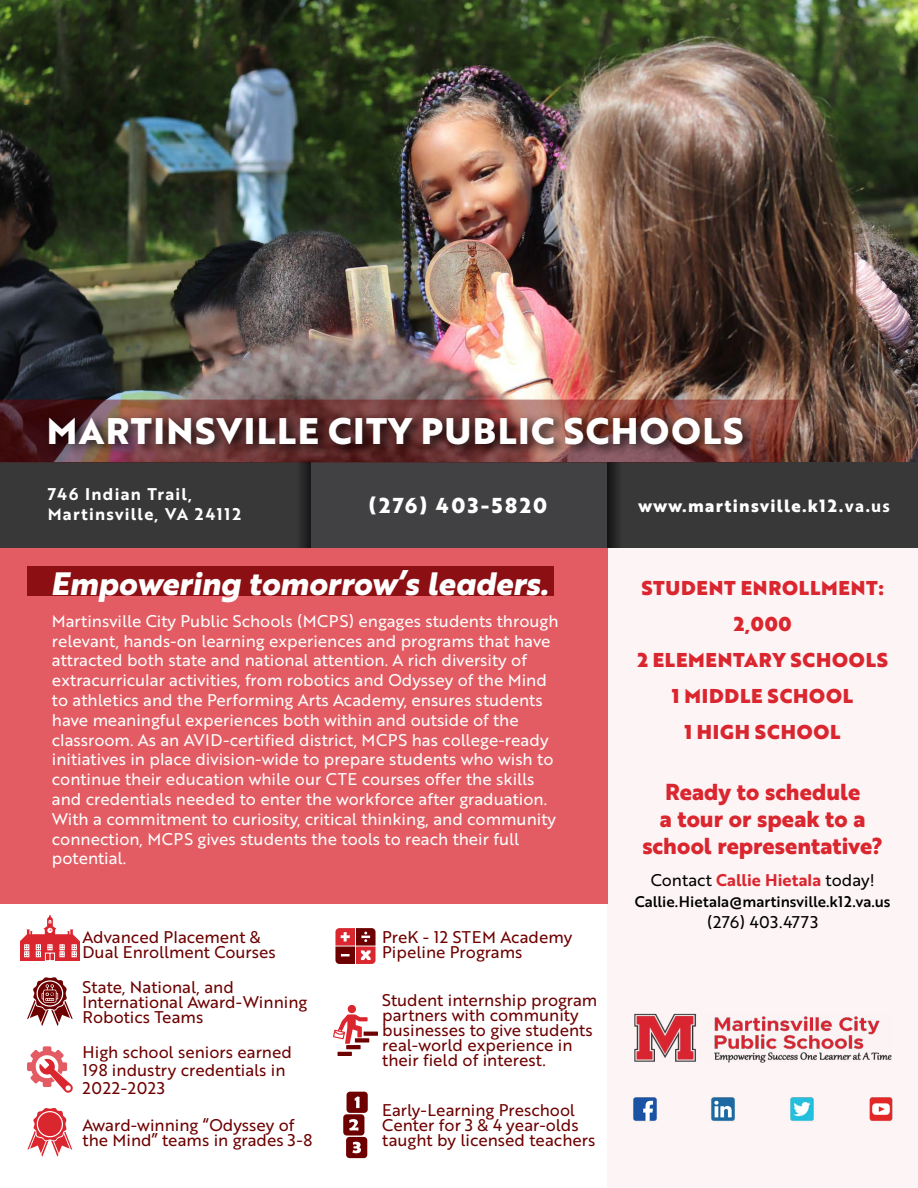
<style>
.page{position:relative;width:918px;height:1188px;background:#fff}
.page>*{position:absolute;margin:0;border:0;box-sizing:border-box;transform-origin:0 0}
.t1{font:700 36px "Brother 1816 Extra";letter-spacing:.04em;color:#fff}
.t2{font:31.5px "Brother 1816 Extra Bold Italic";color:#fff}
.t3{font:700 22.5px/27px "Brother 1816 Extra";color:#da262f;text-align:center}
.t4{font:700 21px "Brother 1816 Extra";letter-spacing:.11em;color:#fff}
.t5{font:19.5px/36px "Brother 1816 Black";letter-spacing:.04em;color:#da262f;text-align:center}
.t6{font:700 17.25px "Brother 1816 Extra";letter-spacing:.075em;color:#fff}
.t7{font:16.5px/19.8px "Brother 1816 Regular";color:#fff}
.t8{font:16.5px/15px "Brother 1816 Regular";color:#6d0001}
.t9{font:16.5px/19.8px "Brother 1816 Bold";letter-spacing:.075em;color:#fff}
.t10{font:16.5px "Brother 1816 Regular";letter-spacing:.005em;color:#000}
.t11{font:16.5px "Brother 1816 Regular";letter-spacing:.04em;color:#000}
.t12{font:15px "Brother 1816 Medium";color:#000}
.s1{font-family:"Myriad Pro"}
.s2{font-family:"Brother 1816 Bold";color:#da262f}
</style>
<div class="page">
<img style="left:0;top:0;width:918px;height:463px">
<div style="left:608px;top:548px;width:310px;height:640px;background:#fdf4f5"></div>
<div style="left:0;top:548px;width:608px;height:356px;background:#e35c63"></div>
<div style="left:0;top:463px;width:310px;height:85px;background:#383839"></div>
<div style="left:608px;top:463px;width:310px;height:85px;background:#383839"></div>
<div style="left:27px;top:566px;width:527px;height:30px;background:#8c0f14"></div>
<svg style="left:0;top:400px;width:799px;height:63px;background:#733b39"></svg>
<div style="left:46px;top:412px;width:710px;height:44px;background:#000;opacity:.75"></div>
<img style="left:633px;top:1097px;width:24px;height:24px">
<img style="left:711px;top:1097px;width:24px;height:24px">
<img style="left:790px;top:1097px;width:24px;height:24px">
<img style="left:869px;top:1097px;width:24px;height:24px">
<img style="left:634px;top:1013px;width:258px;height:50px">
<svg style="left:335px;top:928px;width:41px;height:36px"></svg>
<div style="left:347px;top:1092px;width:21px;height:21px;background:#6d0001;border-radius:3px"></div>
<svg style="left:355px;top:1096px;width:5px;height:12px"></svg>
<div style="left:343px;top:1114px;width:21px;height:22px;background:#6d0001;border-radius:3px"></div>
<svg style="left:349px;top:1119px;width:10px;height:12px"></svg>
<div style="left:346px;top:1137px;width:21px;height:21px;background:#6d0001;border-radius:3px"></div>
<svg style="left:352px;top:1142px;width:9px;height:11px"></svg>
<svg style="left:27px;top:1108px;width:45px;height:49px"></svg>
<div style="left:38px;top:1112px;width:24px;height:24px;background:#da262f;border-radius:50%"></div>
<svg style="left:27px;top:977px;width:46px;height:49px"></svg>
<div style="left:301px;top:463px;width:317px;height:85px;background:#414042"></div>
<svg style="left:20px;top:915px;width:60px;height:46px"></svg>
<svg style="left:27px;top:1046px;width:46px;height:47px"></svg>
<svg style="left:333px;top:1014px;width:45px;height:42px"></svg>
<div style="left:348px;top:1005px;width:8px;height:8px;background:#da262f;border-radius:50%"></div>
<h1 class="t1" style="left:47px;top:403px;width:698px">MARTINSVILLE CITY PUBLIC SCHOOLS</h1>
<p class="t9" style="left:48px;top:483px;width:195px">746 Indian Trail,<br>Martinsville, VA 24112</p>
<p class="t4" style="left:369px;top:489px;width:180px">(276) 403-5820</p>
<p class="t6" style="left:639px;top:492px;width:253px">www.martinsville.k12.<span class="s1">va.us</span></p>
<h2 class="t2" style="left:51px;top:559px;width:499px">Empowering tomorrow’s leaders.</h2>
<p class="t7" style="left:52px;top:610px;width:508px">Martinsville City Public Schools (MCPS) engages students through relevant, hands-on learning experiences and programs that have attracted both state and national attention. A rich diversity of extracurricular activities, from robotics and Odyssey of the Mind to athletics and the Performing Arts Academy, ensures students have meaningful experiences both within and outside of the classroom. As an AVID-certified district, MCPS has college-ready initiatives in place division-wide to prepare students who wish to continue their education while our CTE courses offer the skills and credentials needed to enter the workforce after graduation.<br>With a commitment to curiosity, critical thinking, and community connection, MCPS gives students the tools to reach their full potential.</p>
<p class="t8" style="left:83px;top:929px;width:195px">Advanced Placement &amp;<br>Dual Enrollment Courses</p>
<p class="t8" style="left:83px;top:979px;width:226px">State, National, and<br>International Award-Winning<br>Robotics Teams</p>
<p class="t8" style="left:83px;top:1042px;width:211px;line-height:18px">High school seniors earned<br>198 industry credentials in<br>2022-2023</p>
<p class="t8" style="left:83px;top:1117px;width:231px">Award-winning “Odyssey of the Mind” teams in grades 3-8</p>
<p class="t8" style="left:382px;top:929px;width:192px">PreK - 12 STEM Academy<br>Pipeline Programs</p>
<p class="t8" style="left:382px;top:992px;width:217px">Student internship program partners with community businesses to give students real-world experience in their field of interest.</p>
<p class="t8" style="left:382px;top:1102px;width:215px">Early-Learning Preschool<br>Center for 3 &amp; 4 year-olds taught by licensed teachers</p>
<p class="t5" style="left:637px;top:570px;width:252px">STUDENT ENROLLMENT:<br>2,000<br>2 ELEMENTARY SCHOOLS<br>1 MIDDLE SCHOOL<br>1 HIGH SCHOOL</p>
<h3 class="t3" style="left:642px;top:778px;width:242px">Ready to schedule<br>a tour or speak to a school representative?</h3>
<p class="t10" style="left:651px;top:868px;width:226px">Contact <span class="s2">Callie Hietala</span> today!</p>
<p class="t12" style="left:635px;top:890px;width:257px">Callie.Hietala@martinsville.k12.va.us</p>
<p class="t11" style="left:707px;top:910px;width:113px">(276) 403.4773</p>
</div>
